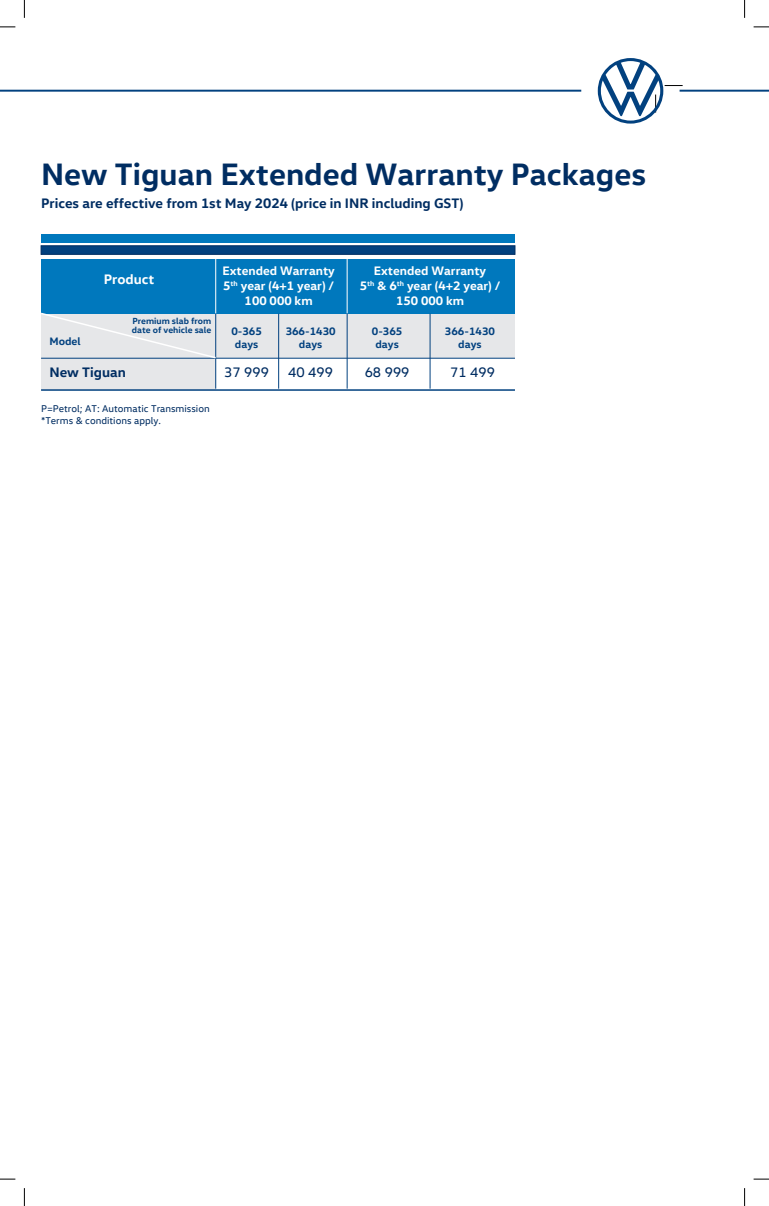
<style>
.page{position:relative;width:769px;height:1206px;background:#fff}
.page>*{position:absolute;margin:0;border:0;box-sizing:border-box;transform-origin:0 0}
.t1{font:700 31.5px "VW Head";color:#002d62}
.t2{font:700 14px "VW Head";color:#002d62}
.t3{font:14px "VW Head";color:#002d62}
.t4{font:700 14px "VW Head";color:#fff}
.t5{font:13.95px "VW Head";color:#002d62}
.t6{font:700 12.5px/15px "VW Head";color:#fff;text-align:center}
.t7{font:700 11px/13.2px "VW Head";color:#02417f;text-align:center}
.t8{font:700 10.95px/13.2px "VW Head";color:#02417f;text-align:center}
.t9{font:10px/12px "VW Head";color:#002d62}
.t10{font:700 9px/9px "VW Head";color:#02417f}
</style>
<div class="page">
<svg style="left:598px;top:58px;width:84px;height:66px"></svg>
<hr style="left:679px;top:90px;width:90px;height:2px;background:#02417f">
<hr style="left:0;top:90px;width:581px;height:2px;background:#02417f">
<svg style="left:24px;top:0;width:1px;height:18px"></svg>
<svg style="left:0;top:27px;width:15px;height:1px"></svg>
<svg style="left:0;top:1179px;width:15px;height:1px"></svg>
<svg style="left:24px;top:1188px;width:1px;height:18px"></svg>
<svg style="left:744px;top:0;width:1px;height:18px"></svg>
<svg style="left:753px;top:27px;width:16px;height:1px"></svg>
<svg style="left:753px;top:1179px;width:16px;height:1px"></svg>
<svg style="left:744px;top:1188px;width:1px;height:18px"></svg>
<div style="left:41px;top:313px;width:474px;height:45px;background:#e6e7e9"></div>
<div style="left:41px;top:358px;width:175px;height:31px;background:#e6e7e9"></div>
<div style="left:41px;top:259px;width:474px;height:54px;background:#0078bd"></div>
<div style="left:41px;top:245px;width:474px;height:10px;background:#02417f;border:1px solid #002d62"></div>
<div style="left:41px;top:234px;width:474px;height:9px;background:#0078bd"></div>
<hr style="left:41px;top:358px;width:474px;height:1px;background:#02417f">
<hr style="left:41px;top:389px;width:474px;height:2px;background:#02417f">
<hr style="left:215px;top:259px;width:1px;height:55px;background:#fff">
<hr style="left:347px;top:259px;width:1px;height:55px;background:#fff">
<hr style="left:278px;top:314px;width:1px;height:75px;background:#02417f">
<hr style="left:215px;top:314px;width:1px;height:75px;background:#02417f">
<hr style="left:347px;top:313px;width:1px;height:76px;background:#02417f">
<hr style="left:430px;top:314px;width:1px;height:75px;background:#02417f">
<svg style="left:41px;top:312px;width:176px;height:47px"></svg>
<h1 class="t1" style="left:41px;top:154px;width:606px">New Tiguan Extended Warranty Packages</h1>
<p class="t2" style="left:41px;top:194px;width:424px">Prices are effective from 1st May 2024 (price in INR including GST)</p>
<p class="t7" style="left:49px;top:334px;width:33px">Model</p>
<p class="t4" style="left:104px;top:270px;width:52px">Product</p>
<p class="t6" style="left:222px;top:262px;width:114px">Extended Warranty<br>5<sup>th</sup> year (4+1 year) /<br>100 000 km</p>
<p class="t6" style="left:360px;top:262px;width:142px">Extended Warranty<br>5<sup>th</sup> &amp; 6<sup>th</sup> year (4+2 year) /<br>150 000 km</p>
<p class="t10" style="left:132px;top:316px;width:81px">Premium slab from date of vehicle sale</p>
<p class="t7" style="left:231px;top:324px;width:32px">0-365 days</p>
<p class="t7" style="left:286px;top:324px;width:51px">366-1430 days</p>
<p class="t7" style="left:372px;top:324px;width:32px">0-365 days</p>
<p class="t8" style="left:445px;top:324px;width:51px">366-1430 days</p>
<p class="t2" style="left:49px;top:363px;width:78px">New Tiguan</p>
<p class="t3" style="left:224px;top:364px;width:46px">37 999</p>
<p class="t3" style="left:288px;top:364px;width:46px">40 499</p>
<p class="t3" style="left:365px;top:364px;width:46px">68 999</p>
<p class="t5" style="left:450px;top:364px;width:46px">71 499</p>
<p class="t9" style="left:41px;top:403px;width:170px">P=Petrol; AT: Automatic Transmission *Terms &amp; conditions apply.</p>
</div>
